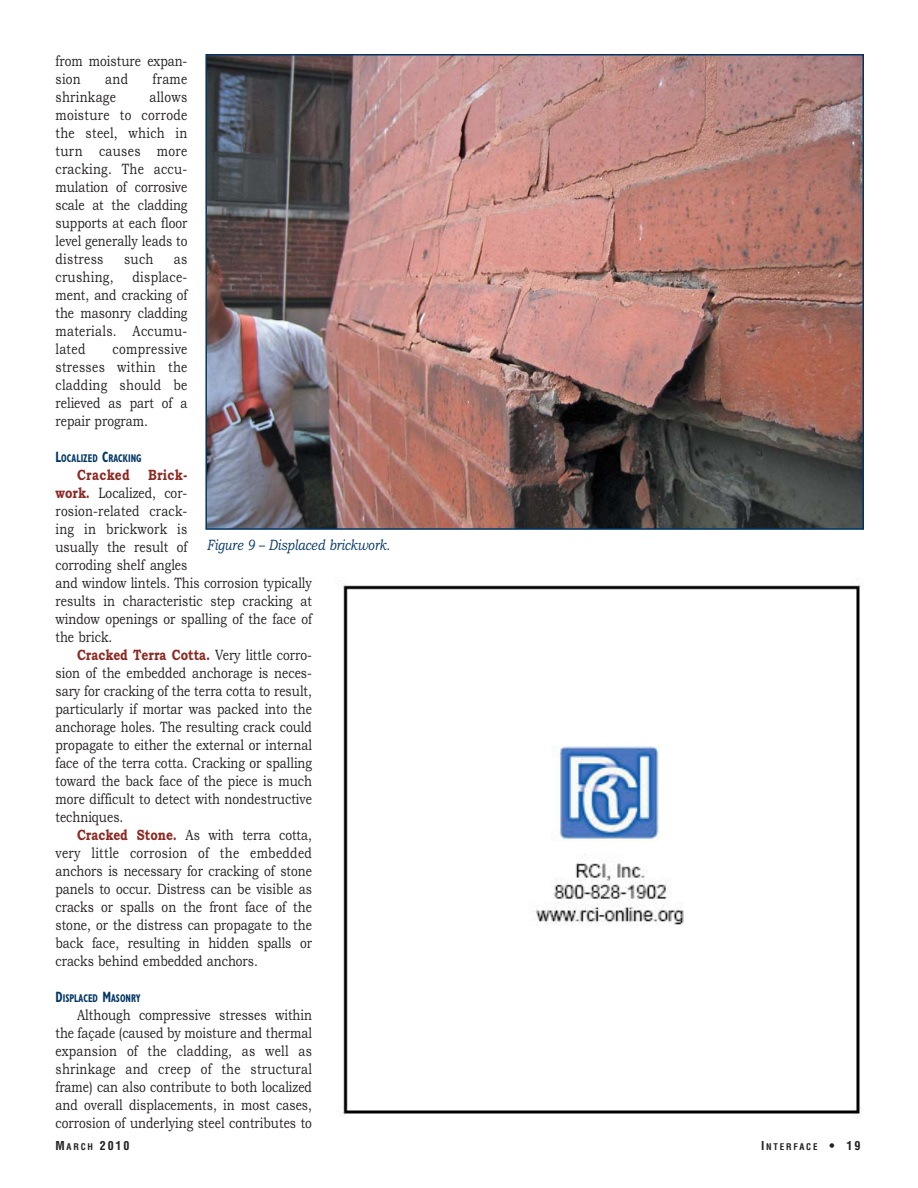
<style>
.page{position:relative;width:918px;height:1188px;background:#fff}
.page>*{position:absolute;margin:0;border:0;box-sizing:border-box;transform-origin:0 0}
.t1{font:15px/18px "Bookman Old Style";color:#231f20;text-align:justify;scale:.8 1}
.t2{font:italic 15px "Bookman Old Style";color:#003563;scale:.8 1}
.t3{font:15px "Bookman Old Style";letter-spacing:.025em;color:#231f20;scale:.8 1}
.t4{font:700 condensed 12px "Helvetica";color:#231f20}
.t5{font:700 condensed 11.25px "Gill Sans";color:#003563;scale:.8 1}
.t6{font:700 condensed 9px "Helvetica";letter-spacing:.2em;color:#231f20}
.s1{font-size:15px}
.s2{font-weight:700;color:#8b2a23}
.s3{font-size:9px}
.s4{font-size:12px}
</style>
<div class="page">
<img style="left:208px;top:57px;width:653px;height:470px">
<div style="left:205px;top:54px;width:659px;height:476px;border:2px solid #003563"></div>
<img style="left:342px;top:584px;width:519px;height:531px">
<p class="t1" style="left:55px;top:54px;width:166px">from moisture expan&shy;sion</p>
<p class="t1" style="left:105px;top:72px;width:30px">and</p>
<p class="t1" style="left:153px;top:72px;width:45px">frame</p>
<p class="t3" style="left:55px;top:91px;width:77px">shrinkage</p>
<p class="t1" style="left:55px;top:90px;width:166px;text-indent:94px">allows moisture to corrode the steel, which in turn causes more cracking. The accu&shy;mulation of corrosive scale at the cladding supports at each floor level generally leads to distress</p>
<p class="t1" style="left:124px;top:252px;width:38px">such</p>
<p class="t1" style="left:174px;top:252px;width:18px">as</p>
<p class="t1" style="left:55px;top:270px;width:166px;text-indent:77px">displace&shy;ment, and cracking of the masonry cladding materials. Accumu&shy;lated</p>
<p class="t1" style="left:55px;top:270px;width:74px">crushing,</p>
<p class="t1" style="left:55px;top:342px;width:166px;text-indent:57px">compressive stresses within the cladding should be relieved as part of a repair program.</p>
<h6 class="t5" style="left:55px;top:454px;width:109px"><span class="s1">L</span>OCALIZED <span class="s1">C</span>RACKING</h6>
<p class="t1" style="left:55px;top:468px;width:322px;text-align:left;text-indent:22px"><span class="s2">Cracked Brick-<br>work.</span> Localized, cor-<br>rosion-related crack-<br>ing in brickwork is<br>usually the result of<br>corroding shelf angles<br>and window lintels. This corrosion typically results in characteristic step cracking at window openings or spalling of the face of the brick.</p>
<p class="t1" style="left:56px;top:648px;width:322px;text-indent:22px"><span class="s2">Cracked Terra Cotta.</span> Very little corro&shy;sion of the embedded anchorage is neces&shy;sary for cracking of the terra cotta to result, particularly if mortar was packed into the anchorage holes. The resulting crack could propagate to either the external or internal face of the terra cotta. Cracking or spalling toward the back face of the piece is much more difficult to detect with nondestructive techniques.</p>
<p class="t1" style="left:56px;top:828px;width:322px;text-indent:22px"><span class="s2">Cracked Stone.</span> As with terra cotta, very little corrosion of the embedded anchors is necessary for cracking of stone panels to occur. Distress can be visible as cracks or spalls on the front face of the stone, or the distress can propagate to the back face, resulting in hidden spalls or cracks behind embedded anchors.</p>
<h6 class="t5" style="left:56px;top:994px;width:108px"><span class="s1">D</span>ISPLACED <span class="s1">M</span>ASONRY</h6>
<p class="t1" style="left:55px;top:1008px;width:322px;text-indent:22px">Although compressive stresses within the façade (caused by moisture and thermal expansion of the cladding, as well as shrinkage and creep of the structural frame) can also contribute to both localized and overall displacements, in most cases, corrosion of underlying steel contributes to</p>
<p class="t2" style="left:207px;top:539px;width:230px">Figure 9 – Displaced brickwork.</p>
<h6 class="t4" style="left:55px;top:1141px;width:75px">M<span class="s3">ARCH</span> 2010</h6>
<h6 class="t6" style="left:761px;top:1144px;width:101px"><span class="s4">I</span>NTERFACE <span class="s4">• 19</span></h6>
</div>
